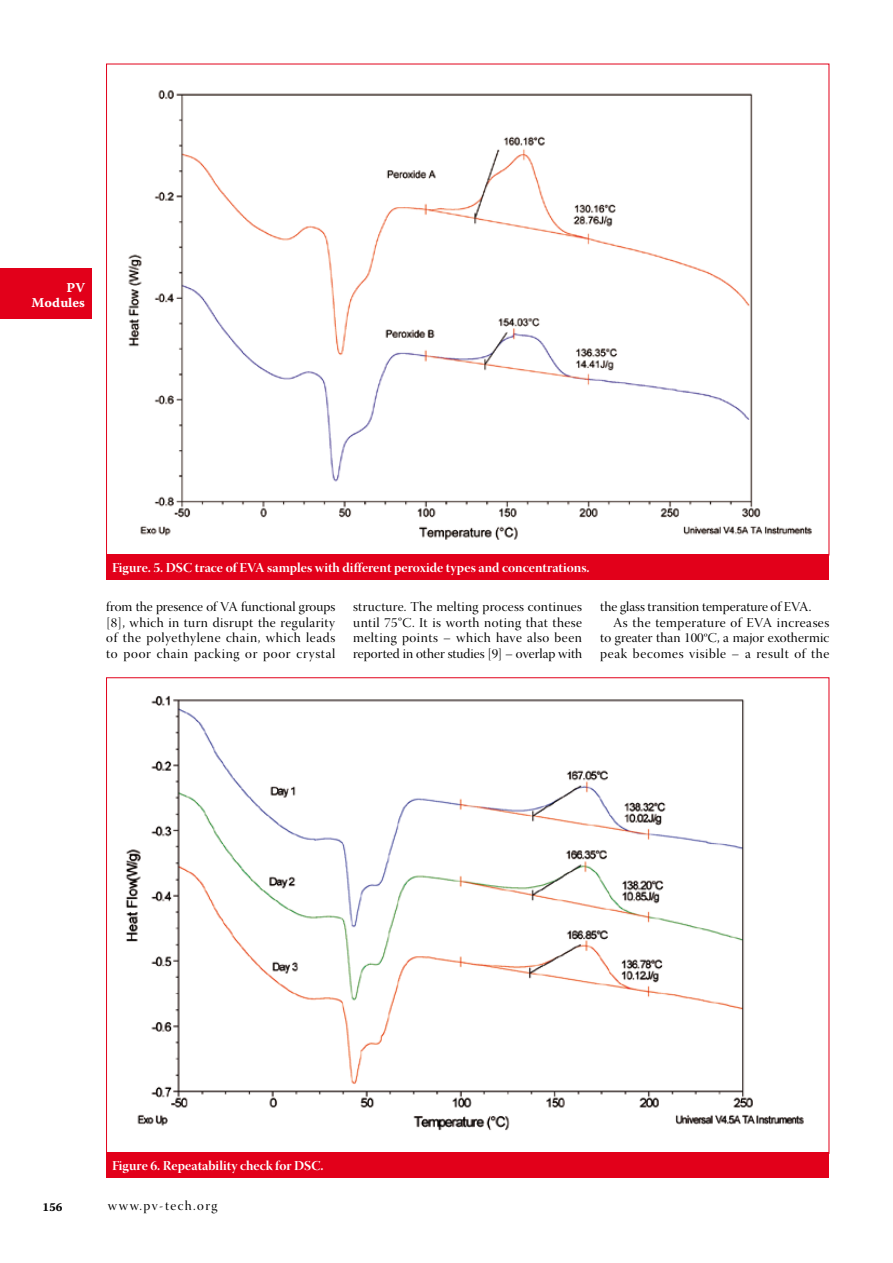
<style>
.page{position:relative;width:893px;height:1263px;background:#fff}
.page>*{position:absolute;margin:0;border:0;box-sizing:border-box;transform-origin:0 0}
.t1{font:13.5px/15.8px "Warnock Pro Disp";letter-spacing:.03em;color:#000;text-align:justify}
.t2{font:13.5px "Warnock Pro Bold Disp";color:#fff}
.t3{font:13.5px "Warnock Pro Disp";color:#000}
.t4{font:13.5px "Warnock Pro Disp";letter-spacing:.005em;color:#000}
.t5{font:13.5px "Warnock Pro Disp";letter-spacing:.1em;color:#000}
.t6{font:13.5px/15px "Warnock Pro Bold Capt";letter-spacing:.005em;color:#fff;text-align:right}
.t7{font:12px "Warnock Pro Bold Capt";color:#000}
</style>
<div class="page">
<div style="left:0;top:268px;width:91px;height:51px;background:#e2001a"></div>
<img style="left:128px;top:90px;width:684px;height:450px">
<div style="left:106px;top:554px;width:723px;height:26px;background:#e2001a"></div>
<img style="left:125px;top:696px;width:679px;height:435px">
<div style="left:106px;top:1152px;width:723px;height:26px;background:#e2001a"></div>
<p class="t6" style="left:32px;top:280px;width:55px">PV<br>Modules</p>
<p class="t2" style="left:112px;top:559px;width:479px">Figure. 5. DSC trace of EVA samples with different peroxide types and concentrations.</p>
<p class="t1" style="left:106px;top:600px;width:231px">from the presence of VA functional groups [8], which in turn disrupt the regularity of the polyethylene chain, which leads to poor chain packing or poor crystal</p>
<p class="t1" style="left:353px;top:600px;width:230px">structure. The melting process continues until 75ºC. It is worth noting that these melting points – which have also been reported in other studies [9] – overlap with</p>
<p class="t3" style="left:600px;top:599px;width:213px">the glass transition temperature of EVA.</p>
<p class="t1" style="left:613px;top:616px;width:218px">As the temperature of EVA increases</p>
<p class="t4" style="left:600px;top:631px;width:230px">to greater than 100ºC, a major exothermic</p>
<p class="t1" style="left:600px;top:647px;width:231px">peak becomes visible – a result of the</p>
<p class="t2" style="left:112px;top:1157px;width:213px">Figure 6. Repeatability check for DSC .</p>
<p class="t7" style="left:43px;top:1200px;width:22px">156</p>
<p class="t5" style="left:108px;top:1198px;width:111px">www.pv-tech.org</p>
</div>
